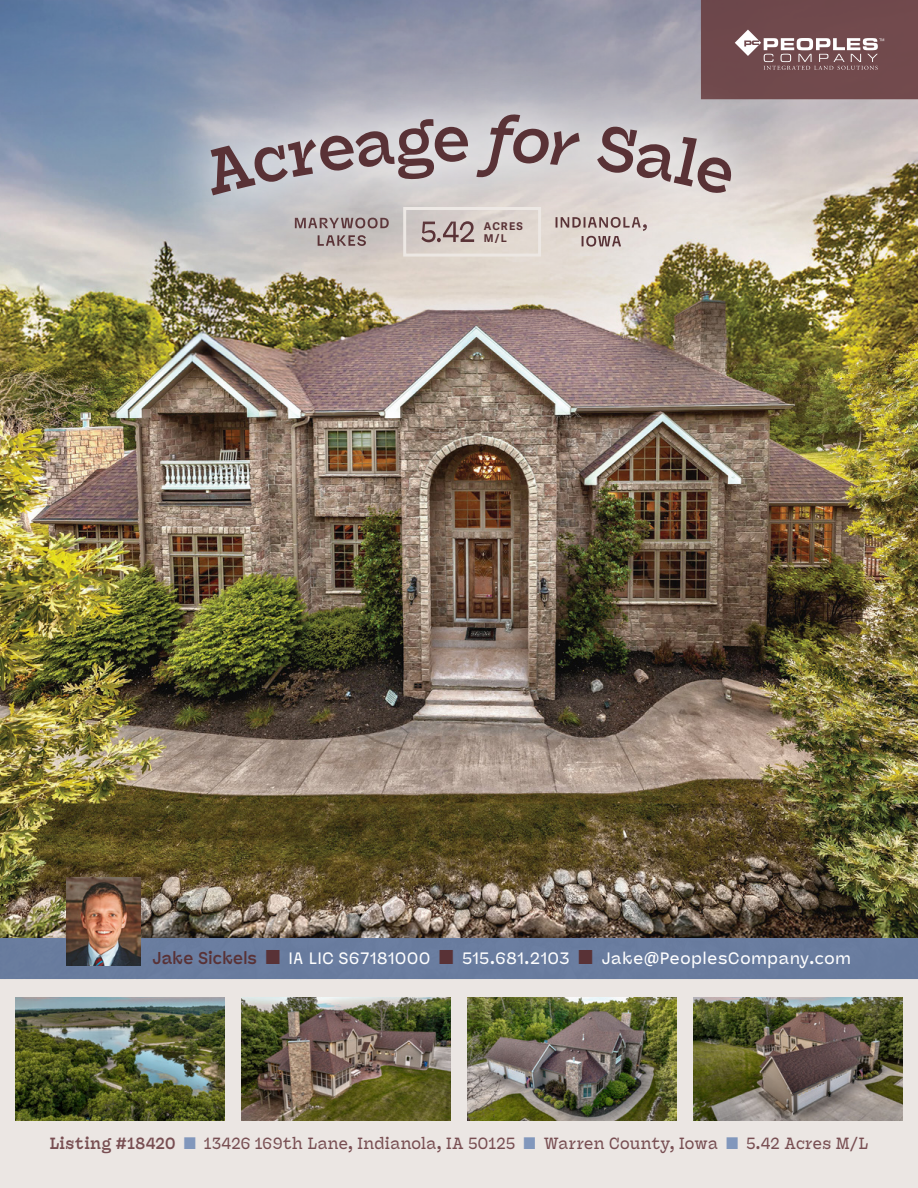
<style>
.page{position:relative;width:918px;height:1188px;background:#fff}
.page>*{position:absolute;margin:0;border:0;box-sizing:border-box;transform-origin:0 0}
.t1{font:700 17.1px "Panel Sans";letter-spacing:.015em;color:#593236;scale:.9 1}
.t2{font:500 16.5px "Panel Sans";letter-spacing:.05em;color:#fff;scale:.94 1}
.t3{font:500 16.2px "Panel";letter-spacing:.025em;color:#784e52;scale:.9 1}
.t4{font:700 16.2px "Panel";letter-spacing:.03em;color:#784e52;scale:.9 1}
.t5{font:700 10.65px/12.3px "Adelle Sans";letter-spacing:.11em;color:#593236}
.s1{font-family:"Gal Gothic Variable Roman";font-weight:300}
</style>
<div class="page">
<img style="left:1px;top:0;width:917px;height:938px">
<div style="left:0;top:938px;width:918px;height:41px;background:#697da1"></div>
<div style="left:0;top:979px;width:918px;height:209px;background:#ebe6e3"></div>
<svg style="left:701px;top:0;width:217px;height:99px;background:#7a5659"></svg>
<div style="left:403px;top:207px;width:138px;height:50px;border:3px solid #ece7e3"></div>
<div style="left:149px;top:53px;width:644px;height:203px;background:#fff;opacity:.75"></div>
<svg style="left:211px;top:119px;width:257px;height:76px;background:#b0a6ab"></svg>
<svg style="left:476px;top:113px;width:104px;height:66px;background:#b6abae"></svg>
<svg style="left:597px;top:126px;width:136px;height:67px;background:#b5a6a8"></svg>
<img style="left:15px;top:997px;width:210px;height:124px">
<img style="left:241px;top:997px;width:210px;height:124px">
<img style="left:467px;top:997px;width:210px;height:124px">
<img style="left:693px;top:997px;width:210px;height:124px">
<img style="left:67px;top:877px;width:74px;height:88px">
<img style="left:0;top:0;width:1px;height:938px">
<img style="left:0;top:0;width:1px;height:417px">
<p class="t5" style="left:484px;top:220px;width:40px">ACRES<br>M/L</p>
<p class="t1" style="left:153px;top:947px;width:118px">Jake Sickels</p>
<p class="t2" style="left:289px;top:948px;width:152px">IA LIC S67181000</p>
<p class="t2" style="left:462px;top:948px;width:115px">515.681.2103</p>
<p class="t2" style="left:602px;top:948px;width:267px">Jake<span class="s1">@</span>PeoplesCompany.com</p>
<p class="t4" style="left:50px;top:1134px;width:141px">Listing #18420</p>
<p class="t3" style="left:204px;top:1134px;width:347px">13426 169th Lane, Indianola, IA 50125</p>
<p class="t3" style="left:544px;top:1134px;width:195px">Warren County, Iowa</p>
<p class="t3" style="left:747px;top:1134px;width:137px">5.42 Acres M/L</p>
</div>
